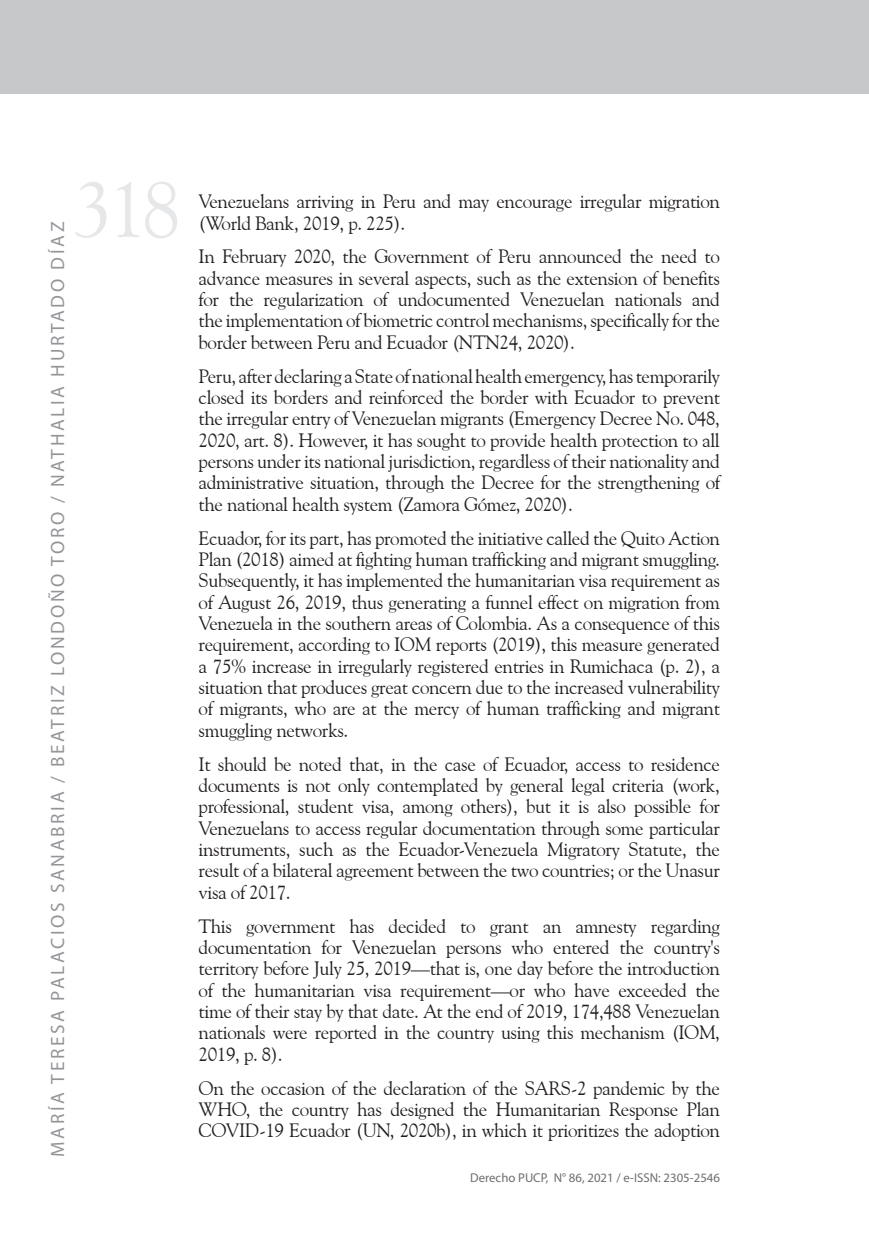
<style>
.page{position:relative;width:869px;height:1256px;background:#fff}
.page>*{position:absolute;margin:0;border:0;box-sizing:border-box;transform-origin:0 0}
.t1{font:78.75px "Goudy Old Style BT";color:#e6e7e9}
.t2{font:19.25px/21.3px "Goudy Old Style BT";letter-spacing:-.02em;color:#231f20;text-align:justify}
.t3{font:19.25px "Myriad Pro";letter-spacing:.14em;color:#939598}
.t4{font:12.78px "Myriad Pro";color:#6c6d70}
</style>
<div class="page">
<div style="left:843px;top:0;width:25px;height:94px;background:#c7c8ca"></div>
<div style="left:0;top:0;width:843px;height:94px;background:#c7c8ca"></div>
<p class="t3" style="left:46px;top:1156px;width:936px;rotate:-90deg">MARÍA TERESA PALACIOS SANABRIA / BEATRIZ LONDOÑO TORO / NATHALIA HURTADO DÍAZ</p>
<h1 class="t1" style="left:74px;top:161px;width:109px">318</h1>
<p class="t2" style="left:198px;top:190px;width:522px">Venezuelans arriving in Peru and may encourage irregular migration (World Bank, 2019, p. 225).</p>
<p class="t2" style="left:198px;top:246px;width:522px">In February 2020, the Government of Peru announced the need to advance measures in several aspects, such as the extension of benefits for the regularization of undocumented Venezuelan nationals and the implementation of biometric control mechanisms, specifically for the border between Peru and Ecuador (NTN24, 2020).</p>
<p class="t2" style="left:198px;top:365px;width:522px">Peru, after declaring a State of national health emergency, has temporarily closed its borders and reinforced the border with Ecuador to prevent the irregular entry of Venezuelan migrants (Emergency Decree No. 048, 2020, art. 8). However, it has sought to provide health protection to all persons under its national jurisdiction, regardless of their nationality and administrative situation, through the Decree for the strengthening of the national health system (Zamora Gómez, 2020).</p>
<p class="t2" style="left:198px;top:526px;width:522px">Ecuador, for its part, has promoted the initiative called the Quito Action Plan (2018) aimed at fighting human trafficking and migrant smuggling.<br>Subsequently, it has implemented the humanitarian visa requirement as of August 26, 2019, thus generating a funnel effect on migration from Venezuela in the southern areas of Colombia. As a consequence of this requirement, according to IOM reports (2019), this measure generated a 75% increase in irregularly registered entries in Rumichaca (p. 2), a situation that produces great concern due to the increased vulnerability of migrants, who are at the mercy of human trafficking and migrant smuggling networks.</p>
<p class="t2" style="left:198px;top:752px;width:522px">It should be noted that, in the case of Ecuador, access to residence documents is not only contemplated by general legal criteria (work, professional, student visa, among others), but it is also possible for Venezuelans to access regular documentation through some particular instruments, such as the Ecuador-Venezuela Migratory Statute, the result of a bilateral agreement between the two countries; or the Unasur visa of 2017.</p>
<p class="t2" style="left:198px;top:914px;width:522px">This government has decided to grant an amnesty regarding documentation for Venezuelan persons who entered the country's territory before July 25, 2019—that is, one day before the introduction of the humanitarian visa requirement—or who have exceeded the time of their stay by that date. At the end of 2019, 174,488 Venezuelan nationals were reported in the country using this mechanism (IOM, 2019, p. 8).</p>
<p class="t2" style="left:198px;top:1076px;width:522px">On the occasion of the declaration of the SARS-2 pandemic by the WHO, the country has designed the Humanitarian Response Plan COVID-19 Ecuador (UN, 2020b), in which it prioritizes the adoption</p>
<p class="t4" style="left:470px;top:1168px;width:251px">Derecho PUCP, N° 86, 2021 / e-ISSN: 2305-2546</p>
</div>
